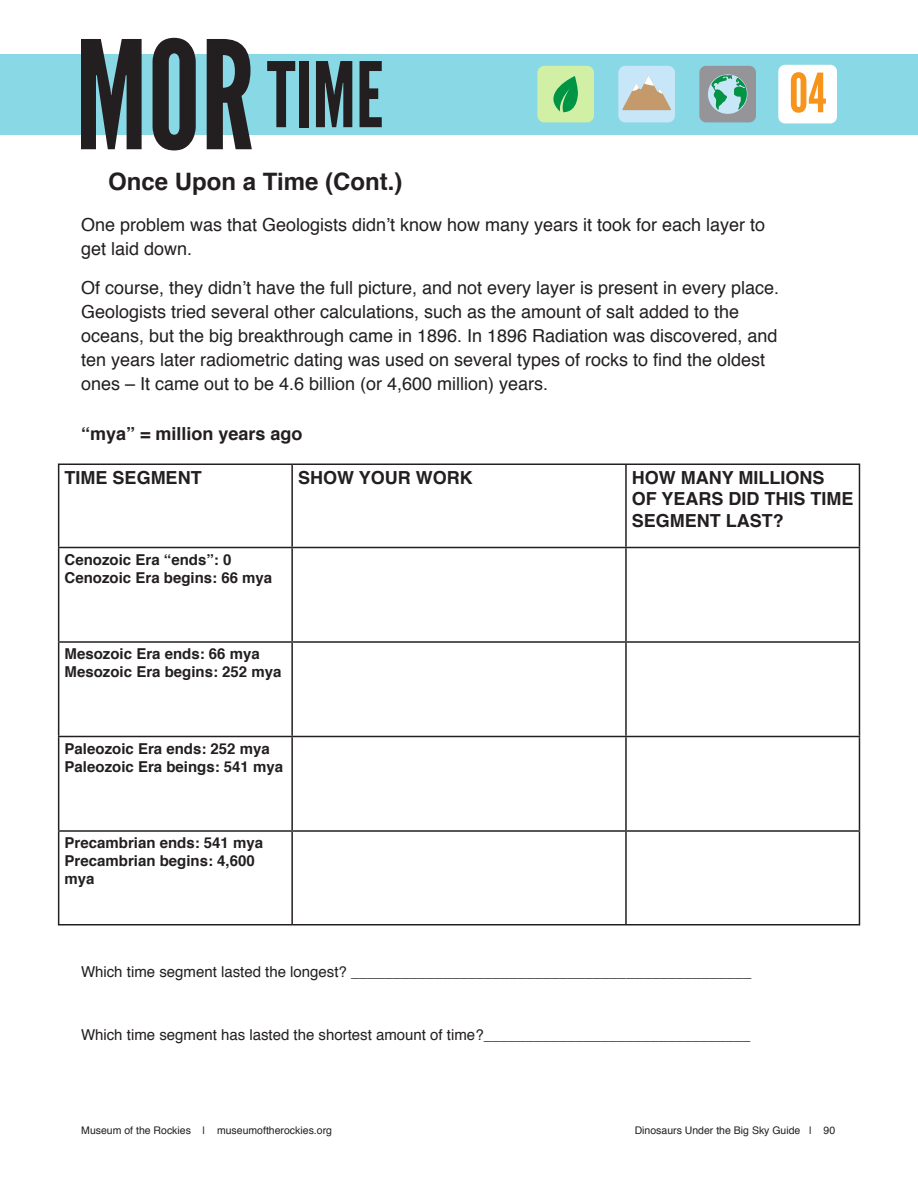
<style>
.page{position:relative;width:918px;height:1188px;background:#fff}
.page>*{position:absolute;margin:0;border:0;box-sizing:border-box;transform-origin:0 0}
.Banner_MOR{font:150px "League Gothic";color:#231f20}
.MOR_banner_subtitle{font:90px "League Gothic";color:#231f20}
.t1{font:54px "League Gothic";color:#f7941c}
.Main_Title{font:700 24px "Helvetica";color:#231f20}
.t2{font:18px/24px "Helvetica";color:#231f20}
.t3{font:700 18px/21.6px "Helvetica";color:#231f20}
.t4{font:700 15px/18px "Helvetica";color:#231f20}
.t5{font:15px "Helvetica";color:#231f20}
.t6{font:10.5px "Helvetica";color:#231f20}
</style>
<div class="page">
<div style="left:0;top:54px;width:918px;height:81px;background:#89d8e5"></div>
<div style="left:618px;top:66px;width:57px;height:56px;background:#c7e6f7;border-radius:7px"></div>
<svg style="left:622px;top:76px;width:49px;height:34px"></svg>
<div style="left:699px;top:66px;width:57px;height:56px;background:#949499;border-radius:7px"></div>
<svg style="left:708px;top:74px;width:40px;height:40px"></svg>
<div style="left:778px;top:65px;width:59px;height:58px;background:#fff;border-radius:7px"></div>
<div style="left:537px;top:66px;width:57px;height:56px;background:#d1f0a6;border-radius:7px"></div>
<svg style="left:553px;top:76px;width:25px;height:36px"></svg>
<hr style="left:58px;top:464px;width:234px;height:1px;background:#231f20">
<hr style="left:58px;top:465px;width:1px;height:82px;background:#231f20">
<hr style="left:292px;top:464px;width:334px;height:1px;background:#231f20">
<hr style="left:291px;top:465px;width:2px;height:82px;background:#231f20">
<hr style="left:626px;top:464px;width:234px;height:1px;background:#231f20">
<hr style="left:625px;top:465px;width:2px;height:82px;background:#231f20">
<hr style="left:859px;top:465px;width:1px;height:82px;background:#231f20">
<hr style="left:58px;top:547px;width:234px;height:1px;background:#231f20">
<hr style="left:58px;top:548px;width:1px;height:93px;background:#231f20">
<hr style="left:292px;top:547px;width:334px;height:1px;background:#231f20">
<hr style="left:291px;top:548px;width:2px;height:93px;background:#231f20">
<hr style="left:626px;top:547px;width:234px;height:1px;background:#231f20">
<hr style="left:625px;top:548px;width:2px;height:93px;background:#231f20">
<hr style="left:859px;top:548px;width:1px;height:93px;background:#231f20">
<hr style="left:58px;top:641px;width:234px;height:2px;background:#231f20">
<hr style="left:58px;top:643px;width:1px;height:93px;background:#231f20">
<hr style="left:292px;top:641px;width:334px;height:2px;background:#231f20">
<hr style="left:291px;top:643px;width:2px;height:93px;background:#231f20">
<hr style="left:626px;top:641px;width:234px;height:2px;background:#231f20">
<hr style="left:625px;top:643px;width:2px;height:93px;background:#231f20">
<hr style="left:859px;top:643px;width:1px;height:93px;background:#231f20">
<hr style="left:58px;top:736px;width:234px;height:1px;background:#231f20">
<hr style="left:58px;top:737px;width:1px;height:93px;background:#231f20">
<hr style="left:292px;top:736px;width:334px;height:1px;background:#231f20">
<hr style="left:291px;top:737px;width:2px;height:93px;background:#231f20">
<hr style="left:626px;top:736px;width:234px;height:1px;background:#231f20">
<hr style="left:625px;top:737px;width:2px;height:93px;background:#231f20">
<hr style="left:859px;top:737px;width:1px;height:93px;background:#231f20">
<hr style="left:58px;top:830px;width:234px;height:2px;background:#231f20">
<hr style="left:58px;top:832px;width:1px;height:92px;background:#231f20">
<hr style="left:292px;top:830px;width:334px;height:2px;background:#231f20">
<hr style="left:291px;top:832px;width:2px;height:92px;background:#231f20">
<hr style="left:626px;top:830px;width:234px;height:2px;background:#231f20">
<hr style="left:625px;top:832px;width:2px;height:92px;background:#231f20">
<hr style="left:859px;top:832px;width:1px;height:92px;background:#231f20">
<hr style="left:58px;top:924px;width:234px;height:2px;background:#231f20">
<hr style="left:292px;top:924px;width:334px;height:2px;background:#231f20">
<hr style="left:626px;top:924px;width:234px;height:2px;background:#231f20">
<p class="Banner_MOR" style="left:75px;top:6px;width:181px">MOR</p>
<p class="MOR_banner_subtitle" style="left:267px;top:42px;width:118px">TIME</p>
<h3 class="t1" style="left:789px;top:61px;width:39px">04</h3>
<p class="Main_Title" style="left:108px;top:162px;width:296px">Once Upon a Time (Cont.)</p>
<p class="t2" style="left:81px;top:213px;width:686px">One problem was that Geologists didn’t know how many years it took for each layer to get laid down.</p>
<p class="t2" style="left:81px;top:276px;width:700px">Of course, they didn’t have the full picture, and not every layer is present in every place.<br>Geologists tried several other calculations, such as the amount of salt added to the oceans, but the big breakthrough came in 1896. In 1896 Radiation was discovered, and ten years later radiometric dating was used on several types of rocks to find the oldest ones – It came out to be 4.6 billion (or 4,600 million) years.</p>
<p class="t3" style="left:81px;top:423px;width:223px">“mya” = million years ago</p>
<p class="t3" style="left:65px;top:467px;width:139px">TIME SEGMENT</p>
<p class="t3" style="left:298px;top:467px;width:176px">SHOW YOUR WORK</p>
<p class="t3" style="left:632px;top:467px;width:223px">HOW MANY MILLIONS<br>OF YEARS DID THIS TIME<br>SEGMENT LAST?</p>
<p class="t4" style="left:65px;top:551px;width:209px">Cenozoic Era “ends”: 0<br>Cenozoic Era begins: 66 mya</p>
<p class="t4" style="left:65px;top:645px;width:218px">Mesozoic Era ends: 66 mya<br>Mesozoic Era begins: 252 mya</p>
<p class="t4" style="left:65px;top:740px;width:220px">Paleozoic Era ends: 252 mya<br>Paleozoic Era beings: 541 mya</p>
<p class="t4" style="left:65px;top:834px;width:200px">Precambrian ends: 541 mya<br>Precambrian begins: 4,600 mya</p>
<p class="t5" style="left:81px;top:960px;width:672px">Which time segment lasted the longest? ________________________________________________</p>
<p class="t5" style="left:81px;top:1023px;width:671px">Which time segment has lasted the shortest amount of time?________________________________</p>
<p class="t6" style="left:81px;top:1122px;width:252px">Museum of the Rockies | museumoftherockies.org</p>
<p class="t6" style="left:635px;top:1122px;width:202px">Dinosaurs Under the Big Sky Guide | 90</p>
</div>
